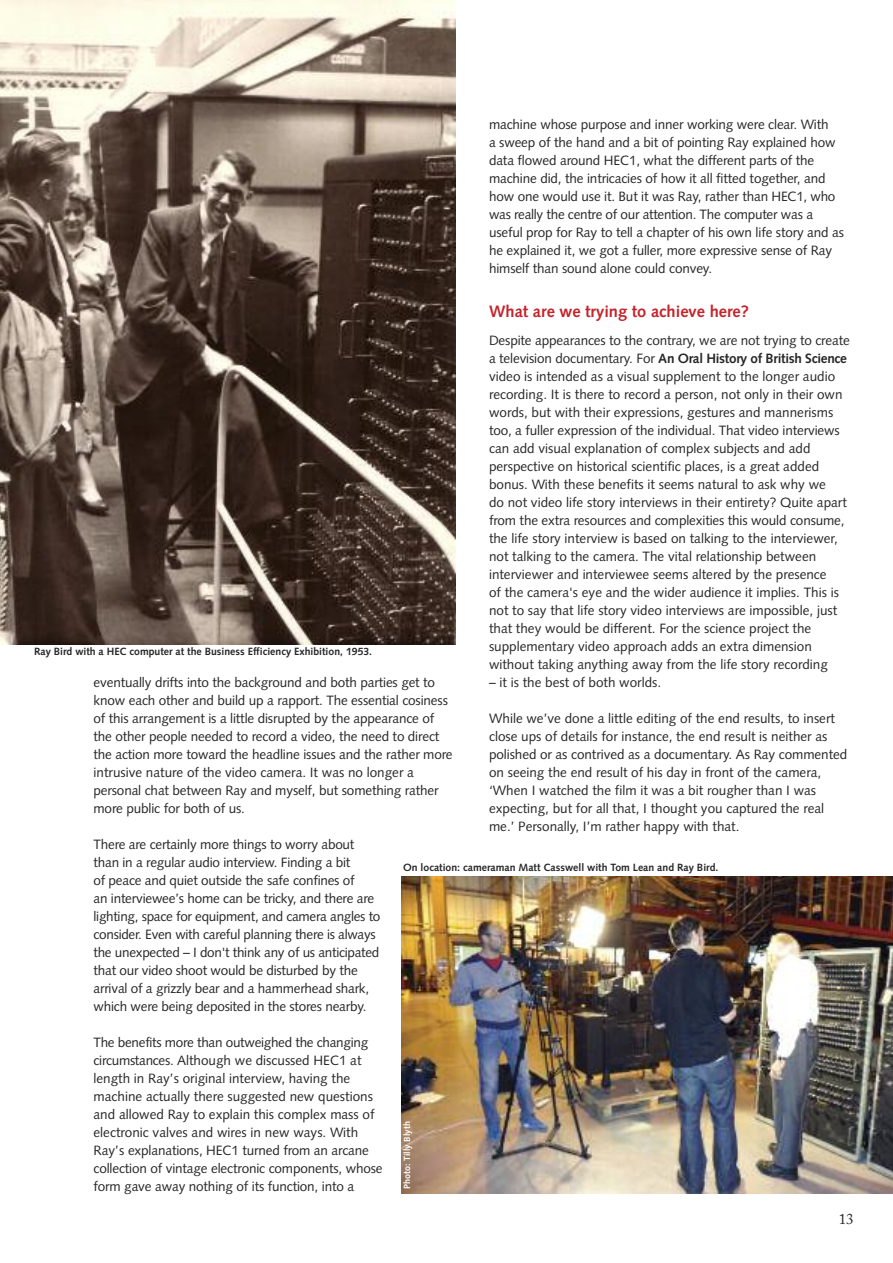
<style>
.page{position:relative;width:893px;height:1263px;background:#fff}
.page>*{position:absolute;margin:0;border:0;box-sizing:border-box;transform-origin:0 0}
.t1{font:700 16.5px "Syntax";color:#c4242c}
.t2{font:15px "Adobe Caslon";color:#272627}
.t3{font:13.5px/18px "Syntax";letter-spacing:-.01em;color:#272627}
.t4{font:700 10.5px "Syntax";color:#272627}
.t5{font:700 9px "Syntax";color:#fff}
.s1{font-weight:700}
</style>
<div class="page">
<img style="left:0;top:0;width:455px;height:645px">
<img style="left:401px;top:876px;width:492px;height:317px">
<p class="t3" style="left:489px;top:116px;width:357px">machine whose purpose and inner working were clear. With<br>a sweep of the hand and a bit of pointing Ray explained how data flowed around HEC1, what the different parts of the machine did, the intricacies of how it all fitted together, and how one would use it. But it was Ray, rather than HEC1, who was really the centre of our attention. The computer was a useful prop for Ray to tell a chapter of his own life story and as he explained it, we got a fuller, more expressive sense of Ray himself than sound alone could convey.</p>
<p class="t1" style="left:489px;top:304px;width:262px">What are we trying to achieve here?</p>
<p class="t3" style="left:489px;top:332px;width:362px">Despite appearances to the contrary, we are not trying to create a television documentary. For <span class="s1">An Oral History of British Science </span>video is intended as a visual supplement to the longer audio recording. It is there to record a person, not only in their own words, but with their expressions, gestures and mannerisms too, a fuller expression of the individual. That video interviews can add visual explanation of complex subjects and add perspective on historical scientific places, is a great added bonus. With these benefits it seems natural to ask why we<br>do not video life story interviews in their entirety? Quite apart from the extra resources and complexities this would consume, the life story interview is based on talking to the interviewer, not talking to the camera. The vital relationship between interviewer and interviewee seems altered by the presence<br>of the camera's eye and the wider audience it implies. This is not to say that life story video interviews are impossible, just that they would be different. For the science project the supplementary video approach adds an extra dimension without taking anything away from the life story recording</p>
<p class="t3" style="left:489px;top:674px;width:174px">– it is the best of both worlds.</p>
<p class="t3" style="left:489px;top:710px;width:360px">While we’ve done a little editing of the end results, to insert close ups of details for instance, the end result is neither as polished or as contrived as a documentary. As Ray commented on seeing the end result of his day in front of the camera, ‘When I watched the film it was a bit rougher than I was expecting, but for all that, I thought you captured the real me.’ Personally, I’m rather happy with that.</p>
<p class="t4" style="left:34px;top:647px;width:340px">Ray Bird with a HEC computer at the Business Efficiency Exhibition, 1953.</p>
<p class="t3" style="left:94px;top:674px;width:361px">eventually drifts into the background and both parties get to know each other and build up a rapport. The essential cosiness of this arrangement is a little disrupted by the appearance of the other people needed to record a video, the need to direct the action more toward the headline issues and the rather more intrusive nature of the video camera. It was no longer a personal chat between Ray and myself, but something rather more public for both of us.</p>
<p class="t3" style="left:94px;top:836px;width:288px">There are certainly more things to worry about than in a regular audio interview. Finding a bit<br>of peace and quiet outside the safe confines of<br>an interviewee’s home can be tricky, and there are lighting, space for equipment, and camera angles to consider. Even with careful planning there is always the unexpected – I don't think any of us anticipated that our video shoot would be disturbed by the arrival of a grizzly bear and a hammerhead shark, which were being deposited in the stores nearby.</p>
<p class="t3" style="left:94px;top:1034px;width:291px">The benefits more than outweighed the changing circumstances. Although we discussed HEC1 at length in Ray’s original interview, having the machine actually there suggested new questions and allowed Ray to explain this complex mass of electronic valves and wires in new ways. With Ray’s explanations, HEC1 turned from an arcane collection of vintage electronic components, whose form gave away nothing of its function, into a</p>
<p class="t4" style="left:403px;top:863px;width:317px">On location: cameraman Matt Casswell with Tom Lean and Ray Bird.</p>
<p class="t5" style="left:403px;top:1189px;width:69px;rotate:-90deg">Photo: Tilly Blyth</p>
<p class="t2" style="left:839px;top:1213px;width:16px">13</p>
</div>
